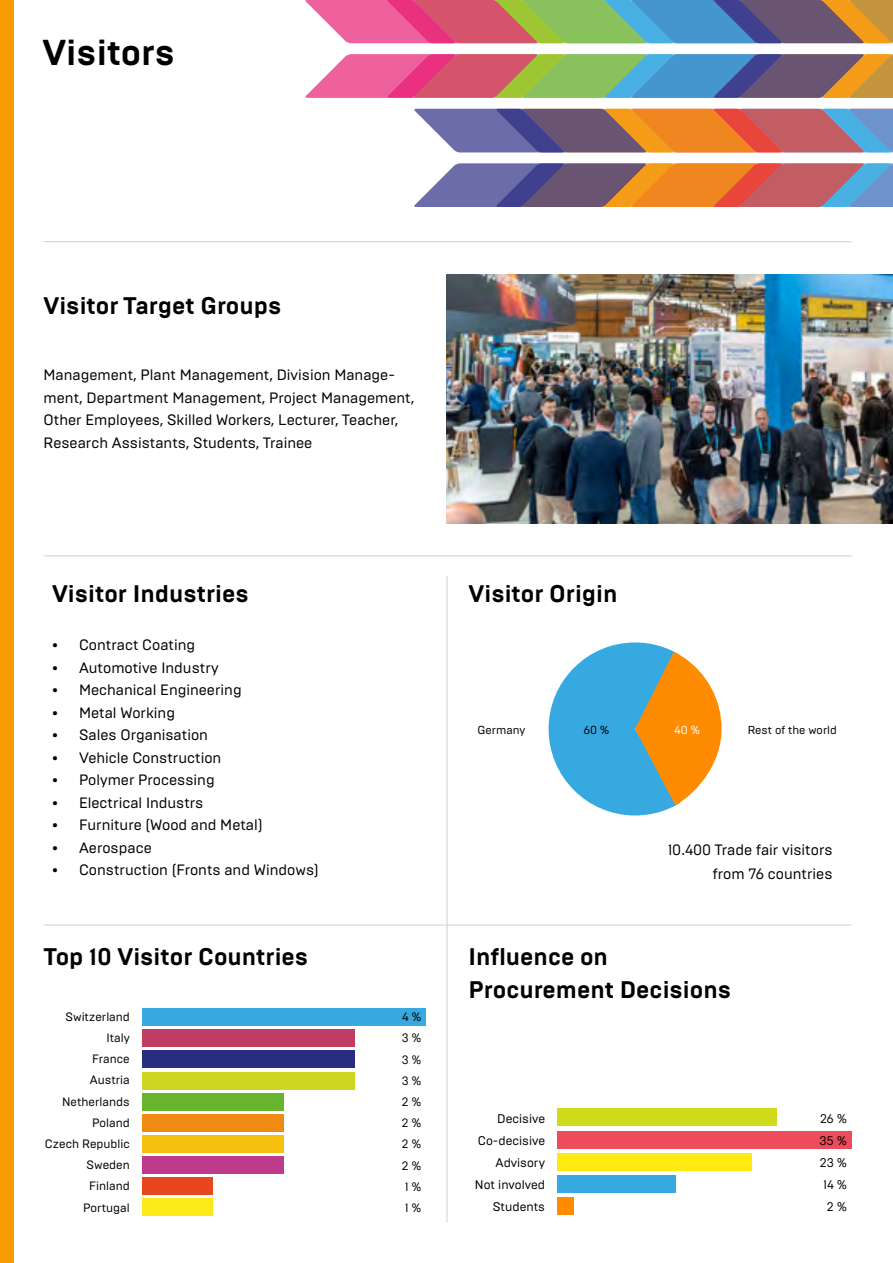
<style>
.page{position:relative;width:893px;height:1263px;background:#fff}
.page>*{position:absolute;margin:0;border:0;box-sizing:border-box;transform-origin:0 0}
.t1{font:700 36px "Brutal Type";color:#000}
.t2{font:700 24px/33px "Brutal Type";color:#000}
.t3{font:15px/22.5px "Brutal Type";color:#000}
.t4{font:12.45px/21.9px "Brutal Type";color:#000;text-align:right}
.t5{font:12.15px/21.1px "Brutal Type";color:#000;text-align:right}
.t6{font:11.55px "Brutal Type";color:#000}
.t7{font:11.55px "Brutal Type";color:#fff}
</style>
<div class="page">
<img style="left:447px;top:274px;width:446px;height:249px">
<hr style="left:44px;top:556px;width:807px;height:1px;background:#cfd0d0">
<hr style="left:44px;top:241px;width:807px;height:1px;background:#cfd0d0">
<hr style="left:44px;top:925px;width:807px;height:1px;background:#cfd0d0">
<hr style="left:447px;top:576px;width:1px;height:646px;background:#cfd0d0">
<svg style="left:549px;top:642px;width:173px;height:173px"></svg>
<div style="left:142px;top:1177px;width:71px;height:18px;background:#e8471e"></div>
<div style="left:142px;top:1198px;width:71px;height:18px;background:#fbea17"></div>
<div style="left:142px;top:1135px;width:142px;height:17px;background:#f6c00f"></div>
<div style="left:142px;top:1114px;width:142px;height:17px;background:#f18a13"></div>
<div style="left:142px;top:1093px;width:142px;height:17px;background:#68b42f"></div>
<div style="left:142px;top:1072px;width:213px;height:17px;background:#cdd620"></div>
<div style="left:142px;top:1051px;width:213px;height:17px;background:#272e7f"></div>
<div style="left:142px;top:1030px;width:213px;height:17px;background:#bf3d65"></div>
<div style="left:142px;top:1009px;width:284px;height:17px;background:#37a8e0"></div>
<div style="left:142px;top:1156px;width:142px;height:17px;background:#be3b8b"></div>
<div style="left:557px;top:1131px;width:294px;height:17px;background:#ec4c5c"></div>
<div style="left:557px;top:1197px;width:17px;height:18px;background:#ff8c00"></div>
<div style="left:557px;top:1175px;width:118px;height:18px;background:#36a9e1"></div>
<div style="left:557px;top:1153px;width:195px;height:17px;background:#fcea10"></div>
<div style="left:557px;top:1108px;width:220px;height:18px;background:#cfdb19"></div>
<div style="left:0;top:0;width:14px;height:1263px;background:#f59c00"></div>
<svg style="left:305px;top:54px;width:588px;height:44px;background:#9f8285"></svg>
<svg style="left:305px;top:0;width:588px;height:43px;background:#9e8184"></svg>
<svg style="left:414px;top:163px;width:479px;height:44px;background:#a17575"></svg>
<svg style="left:414px;top:109px;width:479px;height:43px;background:#a17374"></svg>
<h1 class="t1" style="left:43px;top:31px;width:134px">Visitors</h1>
<h2 class="t2" style="left:44px;top:289px;width:239px">Visitor Target Groups</h2>
<p class="t3" style="left:44px;top:364px;width:372px">Management, Plant Management, Division Manage&shy;ment, Department Management, Project Management, Other Employees, Skilled Workers, Lecturer, Teacher, Research Assistants, Students, Trainee</p>
<h2 class="t2" style="left:52px;top:577px;width:198px">Visitor Industries</h2>
<p class="t3" style="left:52px;top:634px;width:145px">• Contract Coating</p>
<p class="t3" style="left:52px;top:656px;width:168px">• Automotive Industry</p>
<p class="t3" style="left:52px;top:679px;width:191px">• Mechanical Engineering</p>
<p class="t3" style="left:52px;top:701px;width:124px">• Metal Working</p>
<p class="t3" style="left:52px;top:724px;width:157px">• Sales Organisation</p>
<p class="t3" style="left:52px;top:746px;width:171px">• Vehicle Construction</p>
<p class="t3" style="left:52px;top:769px;width:164px">• Polymer Processing</p>
<p class="t3" style="left:52px;top:791px;width:153px">• Electrical Industrs</p>
<p class="t3" style="left:52px;top:814px;width:212px">• Furniture (Wood and Metal)</p>
<p class="t3" style="left:52px;top:836px;width:101px">• Aerospace</p>
<p class="t3" style="left:52px;top:859px;width:268px">• Construction (Fronts and Windows)</p>
<h2 class="t2" style="left:469px;top:577px;width:150px">Visitor Origin</h2>
<p class="t6" style="left:478px;top:723px;width:49px">Germany</p>
<p class="t6" style="left:583px;top:723px;width:27px">60 %</p>
<p class="t7" style="left:675px;top:723px;width:27px">40 %</p>
<p class="t6" style="left:748px;top:723px;width:91px">Rest of the world</p>
<p class="t3" style="left:668px;top:838px;width:166px;line-height:24px;text-align:right">10.400 Trade fair visitors from 76 countries</p>
<h2 class="t2" style="left:44px;top:940px;width:266px">Top 10 Visitor Countries</h2>
<h2 class="t2" style="left:469px;top:940px;width:264px">Influence on<br>Procurement Decisions</h2>
<p class="t5" style="left:45px;top:1006px;width:86px">Switzerland<br>Italy<br>France<br>Austria<br>Netherlands<br>Poland<br>Czech Republic<br>Sweden<br>Finland<br>Portugal</p>
<p class="t5" style="left:402px;top:1006px;width:21px;text-align:justify">4 % 3 % 3 % 3 % 2 % 2 % 2 % 2 % 1 % 1 %</p>
<p class="t4" style="left:475px;top:1108px;width:72px">Decisive<br>Co-decisive<br>Advisory<br>Not involved<br>Students</p>
<p class="t4" style="left:819px;top:1108px;width:29px">26 %<br>35 %<br>23 %<br>14 %<br>2 %</p>
</div>
